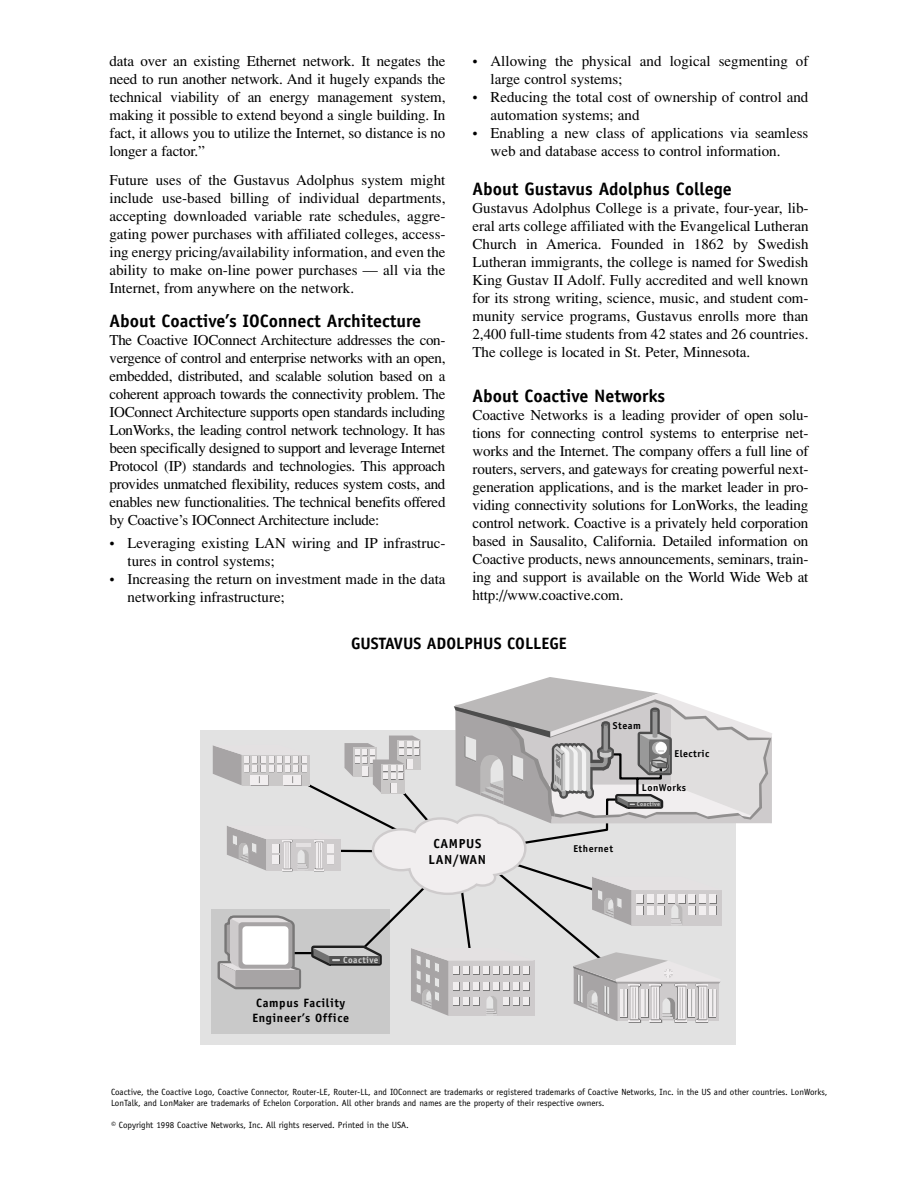
<style>
.page{position:relative;width:918px;height:1188px;background:#fff}
.page>*{position:absolute;margin:0;border:0;box-sizing:border-box;transform-origin:0 0}
.t1{font:700 18px "Officina Sans";color:#000}
.t2{font:700 16.5px "Officina Sans";color:#000}
.t3{font:15px/18px "Times";color:#000;text-align:justify}
.t4{font:700 13.05px/16px "Officina Sans";letter-spacing:.05em;color:#000;text-align:center}
.t5{font:700 12px/15.1px "Officina Sans";letter-spacing:.05em;color:#000;text-align:center}
.t6{font:700 9.9px "Officina Sans";letter-spacing:.05em;color:#000}
.t7{font:9px/10.8px "Officina Sans";color:#000}
.t8{font:700 9px "Officina Sans";letter-spacing:.05em;color:#d2d2d2}
.t9{font:700 6px "Officina Sans";letter-spacing:.05em;color:#d2d2d2}
</style>
<div class="page">
<div style="left:200px;top:730px;width:535px;height:315px;background:#e2e2e2"></div>
<div style="left:211px;top:910px;width:179px;height:124px;background:#c9c9c9"></div>
<svg style="left:212px;top:677px;width:560px;height:346px"></svg>
<p class="t3" style="left:110px;top:53px;width:337px">data over an existing Ethernet network. It negates the need to run another network. And it hugely expands the technical viability of an energy management system, making it possible to extend beyond a single building. In fact, it allows you to utilize the Internet, so distance is no longer a factor.”</p>
<p class="t3" style="left:110px;top:172px;width:338px">Future uses of the Gustavus Adolphus system might include use-based billing of individual departments, accepting downloaded variable rate schedules, aggre&shy;gating power purchases with affiliated colleges, access&shy;ing energy pricing/availability information, and even the ability to make on-line power purchases — all via the Internet, from anywhere on the network.</p>
<p class="t1" style="left:110px;top:314px;width:313px">About Coactive’s IOConnect Architecture</p>
<p class="t3" style="left:110px;top:332px;width:338px">The Coactive IOConnect Architecture addresses the con&shy;vergence of control and enterprise networks with an open, embedded, distributed, and scalable solution based on a coherent approach towards the connectivity problem. The IOConnect Architecture supports open standards including LonWorks, the leading control network technology. It has been specifically designed to support and leverage Internet Protocol (IP) standards and technologies. This approach provides unmatched flexibility, reduces system costs, and enables new functionalities. The technical benefits offered by Coactive’s IOConnect Architecture include:</p>
<p class="t3" style="left:128px;top:536px;width:319px;text-indent:-18px">• Leveraging existing LAN wiring and IP infrastruc&shy;tures in control systems;</p>
<p class="t3" style="left:128px;top:572px;width:319px;text-indent:-18px">• Increasing the return on investment made in the data networking infrastructure;</p>
<p class="t3" style="left:491px;top:53px;width:319px;text-indent:-18px">• Allowing the physical and logical segmenting of large control systems;</p>
<p class="t3" style="left:491px;top:89px;width:319px;text-indent:-18px">• Reducing the total cost of ownership of control and automation systems; and</p>
<p class="t3" style="left:491px;top:125px;width:319px;text-indent:-18px">• Enabling a new class of applications via seamless web and database access to control information.</p>
<p class="t1" style="left:472px;top:182px;width:261px">About Gustavus Adolphus College</p>
<p class="t3" style="left:472px;top:201px;width:338px">Gustavus Adolphus College is a private, four-year, lib&shy;eral arts college affiliated with the Evangelical Lutheran Church in America. Founded in 1862 by Swedish Lutheran immigrants, the college is named for Swedish King Gustav II Adolf. Fully accredited and well known for its strong writing, science, music, and student com&shy;munity service programs, Gustavus enrolls more than 2,400 full-time students from 42 states and 26 countries.<br>The college is located in St. Peter, Minnesota.</p>
<p class="t1" style="left:472px;top:389px;width:194px">About Coactive Networks</p>
<p class="t3" style="left:472px;top:408px;width:337px">Coactive Networks is a leading provider of open solu&shy;tions for connecting control systems to enterprise net&shy;works and the Internet. The company offers a full line of routers, servers, and gateways for creating powerful next&shy;generation applications, and is the market leader in pro&shy;viding connectivity solutions for LonWorks, the leading control network. Coactive is a privately held corporation based in Sausalito, California. Detailed information on Coactive products, news announcements, seminars, train&shy;ing and support is available on the World Wide Web at http://www.coactive.com.</p>
<p class="t2" style="left:351px;top:637px;width:217px">GUSTAVUS ADOLPHUS COLLEGE</p>
<p class="t6" style="left:613px;top:722px;width:29px">Steam</p>
<p class="t6" style="left:674px;top:750px;width:36px">Electric</p>
<p class="t6" style="left:642px;top:784px;width:46px">LonWorks</p>
<p class="t9" style="left:637px;top:802px;width:25px">Coactive</p>
<p class="t8" style="left:343px;top:957px;width:37px">Coactive</p>
<p class="t5" style="left:252px;top:996px;width:98px">Campus Facility<br>Engineer’s Office</p>
<p class="t4" style="left:429px;top:836px;width:59px">CAMPUS<br>LAN/WAN</p>
<p class="t6" style="left:573px;top:845px;width:41px">Ethernet</p>
<p class="t7" style="left:111px;top:1087px;width:718px">Coactive, the Coactive Logo, Coactive Connector, Router-LE, Router-LL, and IOConnect are trademarks or registered trademarks of Coactive Networks, Inc. in the US and other countries. LonWorks,<br>LonTalk, and LonMaker are trademarks of Echelon Corporation. All other brands and names are the property of their respective owners.</p>
<p class="t7" style="left:111px;top:1120px;width:299px">© Copyright 1998 Coactive Networks, Inc. All rights reserved. Printed in the USA.</p>
</div>
